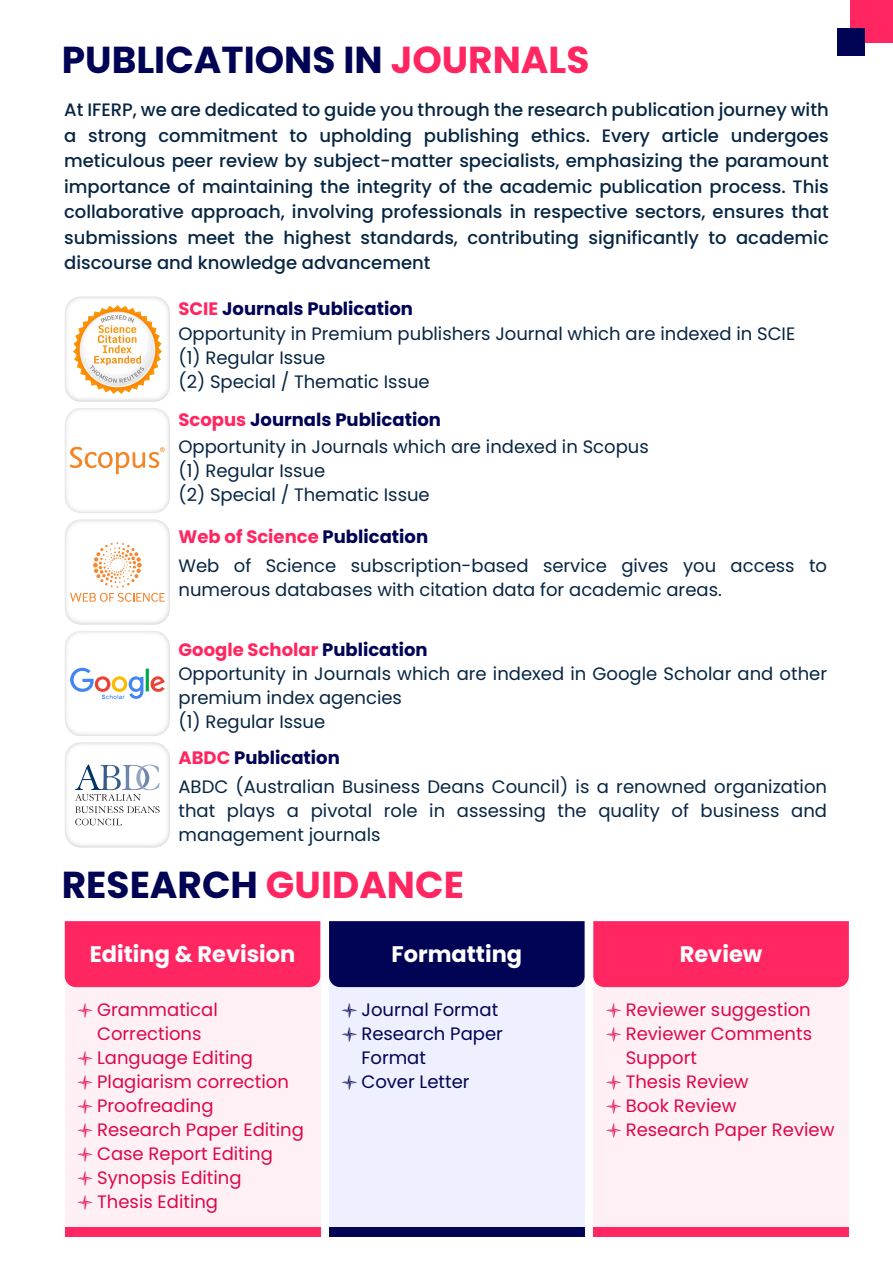
<style>
.page{position:relative;width:893px;height:1263px;background:#fff}
.page>*{position:absolute;margin:0;border:0;box-sizing:border-box;transform-origin:0 0}
.t1{font:700 37.5px "Poppins";color:#010354}
.t2{font:700 22.5px "Poppins";color:#fff}
.t3{font:18px/24px "Poppins";color:#072643}
.t4{font:500 18px/25.5px "Poppins";color:#072643;text-align:justify}
.t5{font:18px/24px "Poppins";color:#dd074a;text-align:center}
.t6{font:700 18px "Poppins";color:#010354}
.t7{font:700 18px "Poppins";color:#ff2661}
.t8{font:18px/24px "Poppins";color:#010354}
.s1{color:#ff2661}
.s2{color:#010354}
</style>
<div class="page">
<div style="left:851px;top:0;width:42px;height:42px;background:#ff2661"></div>
<div style="left:837px;top:29px;width:27px;height:27px;background:#010354"></div>
<svg style="left:65px;top:296px;width:105px;height:106px"></svg>
<img style="left:73px;top:305px;width:88px;height:88px">
<svg style="left:65px;top:519px;width:105px;height:106px"></svg>
<svg style="left:70px;top:447px;width:95px;height:27px"></svg>
<svg style="left:70px;top:542px;width:95px;height:60px"></svg>
<svg style="left:70px;top:668px;width:95px;height:31px"></svg>
<div style="left:65px;top:742px;width:105px;height:105px;background:linear-gradient(to right,#fdfdfd,#fdfdfd);border-radius:16px"></div>
<div style="left:65px;top:921px;width:255px;height:315px;background:#fff0f5"></div>
<div style="left:65px;top:921px;width:255px;height:66px;background:#ff2661"></div>
<div style="left:65px;top:1227px;width:255px;height:9px;background:#ff2661"></div>
<div style="left:329px;top:921px;width:256px;height:315px;background:#eeefff"></div>
<div style="left:329px;top:921px;width:256px;height:66px;background:#010354"></div>
<div style="left:329px;top:1227px;width:256px;height:9px;background:#010354"></div>
<div style="left:593px;top:921px;width:256px;height:315px;background:#fff0f5"></div>
<div style="left:593px;top:921px;width:256px;height:66px;background:#ff2661"></div>
<div style="left:593px;top:1227px;width:256px;height:9px;background:#ff2661"></div>
<svg style="left:75px;top:764px;width:85px;height:49px"></svg>
<svg style="left:75px;top:819px;width:47px;height:6px"></svg>
<h1 class="t1" style="left:62px;top:38px;width:529px">PUBLICATIONS IN <span class="s1">JOURNALS</span></h1>
<p class="t4" style="left:64px;top:97px;width:766px">At IFERP, we are dedicated to guide you through the research publication journey with a strong commitment to upholding publishing ethics. Every article undergoes meticulous peer review by subject-matter specialists, emphasizing the paramount importance of maintaining the integrity of the academic publication process. This collaborative approach, involving professionals in respective sectors, ensures that submissions meet the highest standards, contributing significantly to academic discourse and knowledge advancement</p>
<p class="t6" style="left:178px;top:299px;width:236px"><span class="s1">SCIE</span> Journals Publication</p>
<p class="t3" style="left:178px;top:321px;width:618px">Opportunity in Premium publishers Journal which are indexed in SCIE (1) Regular Issue<br>(2) Special / Thematic Issue</p>
<p class="t6" style="left:178px;top:409px;width:264px"><span class="s1">Scopus</span> Journals Publication</p>
<p class="t3" style="left:178px;top:435px;width:472px">Opportunity in Journals which are indexed in Scopus (1) Regular Issue<br>(2) Special / Thematic Issue</p>
<p class="t7" style="left:178px;top:526px;width:251px">Web of Science <span class="s2">Publication</span></p>
<p class="t3" style="left:178px;top:554px;width:650px">Web of Science subscription-based service gives you access to numerous databases with citation data for academic areas.</p>
<p class="t7" style="left:178px;top:639px;width:251px">Google Scholar <span class="s2">Publication</span></p>
<p class="t3" style="left:178px;top:662px;width:650px">Opportunity in Journals which are indexed in Google Scholar and other premium index agencies<br>(1) Regular Issue</p>
<p class="t6" style="left:178px;top:748px;width:163px"><span class="s1">ABDC</span> Publication</p>
<p class="t3" style="left:178px;top:775px;width:650px;text-align:justify">ABDC (Australian Business Deans Council) is a renowned organization that plays a pivotal role in assessing the quality of business and management journals</p>
<h1 class="t1" style="left:62px;top:863px;width:404px">RESEARCH <span class="s1">GUIDANCE</span></h1>
<p class="t2" style="left:90px;top:941px;width:207px">Editing &amp; Revision</p>
<p class="t5" style="left:76px;top:998px;width:143px">● Grammatical<br>Corrections</p>
<p class="t5" style="left:76px;top:1046px;width:178px">● Language Editing</p>
<p class="t5" style="left:76px;top:1070px;width:214px">● Plagiarism correction</p>
<p class="t5" style="left:76px;top:1094px;width:139px">● Proofreading</p>
<p class="t5" style="left:76px;top:1118px;width:229px">● Research Paper Editing</p>
<p class="t5" style="left:76px;top:1142px;width:198px">● Case Report Editing</p>
<p class="t5" style="left:76px;top:1166px;width:167px">● Synopsis Editing</p>
<p class="t5" style="left:76px;top:1190px;width:143px">● Thesis Editing</p>
<p class="t2" style="left:391px;top:941px;width:132px">Formatting</p>
<p class="t8" style="left:341px;top:998px;width:159px">● Journal Format</p>
<p class="t8" style="left:361px;top:1022px;width:143px;text-indent:-21px">● Research Paper<br>Format</p>
<p class="t8" style="left:341px;top:1070px;width:130px">● Cover Letter</p>
<p class="t2" style="left:680px;top:941px;width:84px">Review</p>
<p class="t5" style="left:605px;top:998px;width:207px">● Reviewer suggestion</p>
<p class="t5" style="left:626px;top:1022px;width:188px;text-align:left;text-indent:-21px">● Reviewer Comments<br>Support</p>
<p class="t5" style="left:605px;top:1070px;width:145px">● Thesis Review</p>
<p class="t5" style="left:605px;top:1094px;width:133px">● Book Review</p>
<p class="t5" style="left:605px;top:1118px;width:231px">● Research Paper Review</p>
</div>
